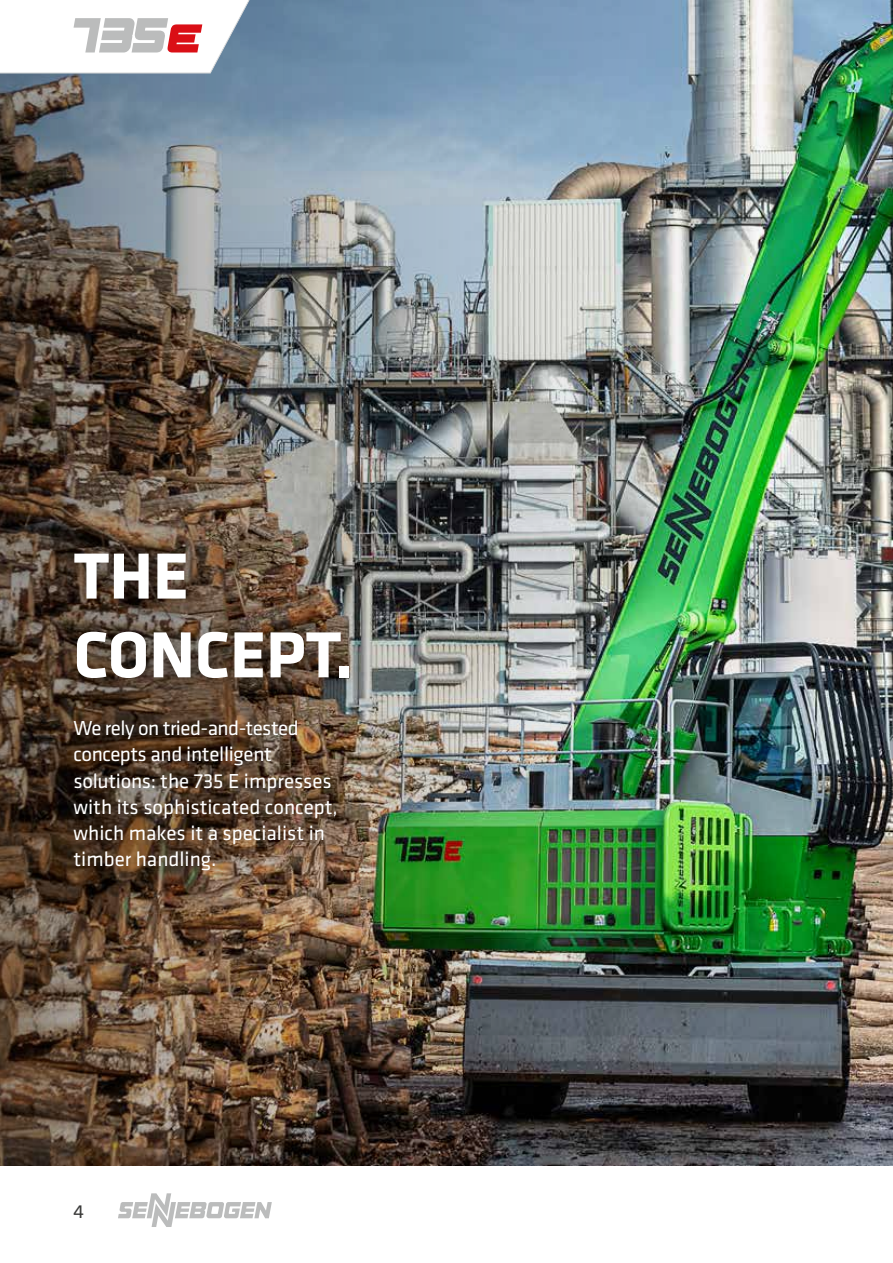
<style>
.page{position:relative;width:893px;height:1263px;background:#fff}
.page>*{position:absolute;margin:0;border:0;box-sizing:border-box;transform-origin:0 0}
.t1{font:700 67.5px/78.8px "Klavika Basic";color:#fff}
.t2{font:21px/26.2px "Klavika Basic";color:#fff}
.t3{font:19.5px "Klavika Basic";color:#3a3a39}
</style>
<div class="page">
<svg style="left:118px;top:1193px;width:154px;height:34px"></svg>
<img style="left:839px;top:0;width:54px;height:1165px">
<img style="left:0;top:0;width:839px;height:1165px">
<div style="left:38px;top:685px;width:330px;height:220px;background:#000;opacity:.75"></div>
<div style="left:39px;top:515px;width:346px;height:201px;background:#000;opacity:.75"></div>
<svg style="left:0;top:0;width:257px;height:74px"></svg>
<h1 class="t1" style="left:74px;top:534px;width:281px">THE<br>CONCEPT.</h1>
<p class="t2" style="left:74px;top:714px;width:266px">We rely on tried-and-tested concepts and intelligent solutions: the 735 E impresses with its sophisticated concept, which makes it a specialist in timber handling.</p>
<p class="t3" style="left:74px;top:1199px;width:12px">4</p>
</div>
